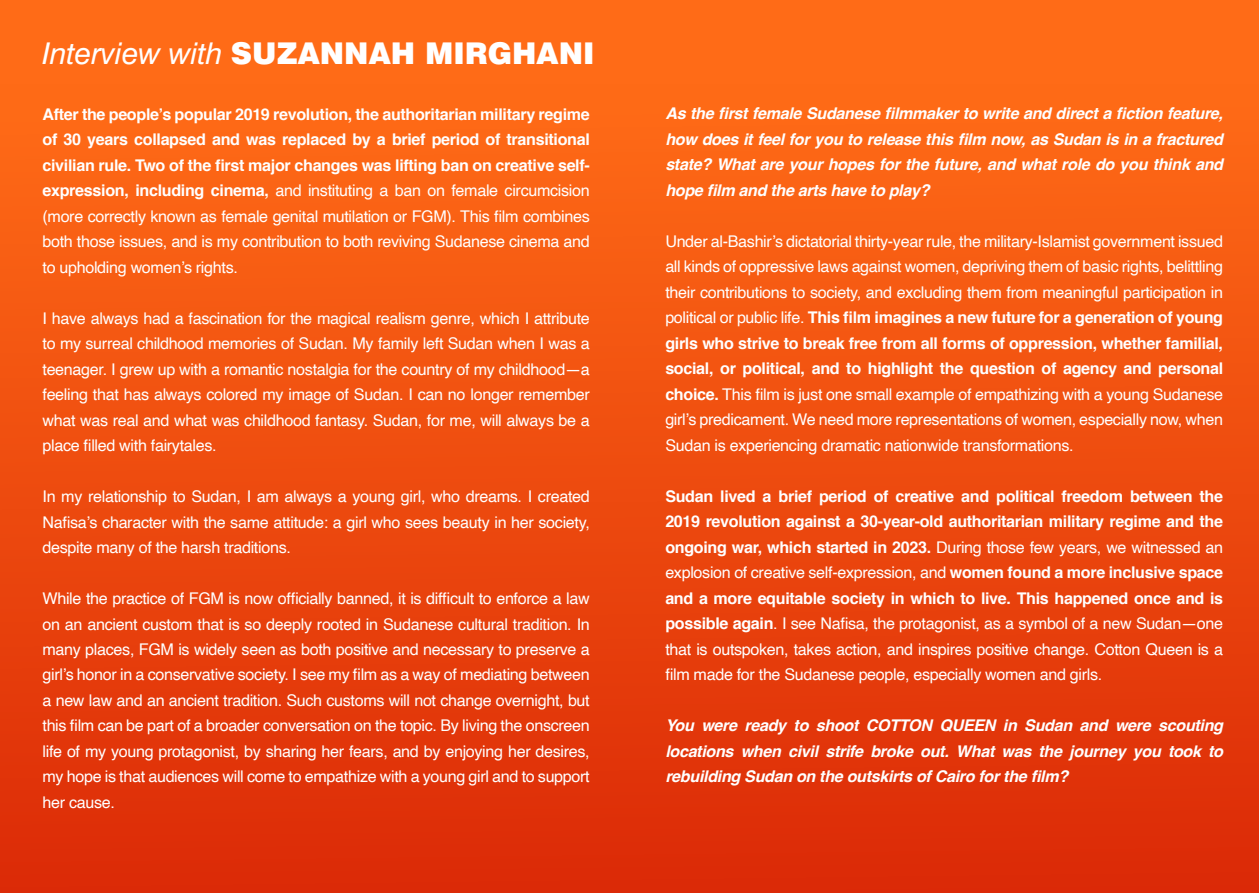
<style>
.page{position:relative;width:1259px;height:893px;background:#ff6b17}
.page>*{position:absolute;margin:0;border:0;box-sizing:border-box;transform-origin:0 0}
.t1{font:900 30px "Swiss 721 BT";color:#fff}
.t2{font:16.2px/25.5px "Helvetica";letter-spacing:-.02em;color:#fff;text-align:justify}
.t3{font:700 16.2px/25.5px "Helvetica";letter-spacing:-.02em;color:#fff;text-align:justify}
.t4{font:italic 700 16.2px/25.5px "Helvetica";letter-spacing:-.02em;color:#fff;text-align:justify}
.s1{font-weight:400;font-style:italic}
.s2{font-weight:400}
.s3{font-weight:700}
</style>
<div class="page">
<div style="left:0;top:84px;width:1259px;height:809px;background:linear-gradient(to bottom,#ff6c17,#db2a07)"></div>
<h1 class="t1" style="left:42px;top:35px;width:553px"><span class="s1">Interview with</span> SUZANNAH MIRGHANI</h1>
<p class="t3" style="left:42px;top:101px;width:549px">After the people’s popular 2019 revolution, the authoritarian military regime of 30 years collapsed and was replaced by a brief period of transitional civilian rule. Two of the first major changes was lifting ban on creative self&shy;expression, including cinema, <span class="s2">and instituting a ban on female circumcision (more correctly known as female genital mutilation or FGM). This film combines both those issues, and is my contribution to both reviving Sudanese cinema and to upholding women’s rights.</span></p>
<p class="t2" style="left:42px;top:306px;width:549px">I have always had a fascination for the magical realism genre, which I attribute to my surreal childhood memories of Sudan. My family left Sudan when I was a teenager. I grew up with a romantic nostalgia for the country of my childhood—a feeling that has always colored my image of Sudan. I can no longer remember what was real and what was childhood fantasy. Sudan, for me, will always be a place filled with fairytales.</p>
<p class="t2" style="left:42px;top:484px;width:549px">In my relationship to Sudan, I am always a young girl, who dreams. I created Nafisa’s character with the same attitude: a girl who sees beauty in her society, despite many of the harsh traditions.</p>
<p class="t2" style="left:42px;top:586px;width:549px">While the practice of FGM is now officially banned, it is difficult to enforce a law on an ancient custom that is so deeply rooted in Sudanese cultural tradition. In many places, FGM is widely seen as both positive and necessary to preserve a girl’s honor in a conservative society. I see my film as a way of mediating between a new law and an ancient tradition. Such customs will not change overnight, but this film can be part of a broader conversation on the topic. By living the onscreen life of my young protagonist, by sharing her fears, and by enjoying her desires, my hope is that audiences will come to empathize with a young girl and to support her cause.</p>
<p class="t4" style="left:665px;top:103px;width:559px">As the first female Sudanese filmmaker to write and direct a fiction feature, how does it feel for you to release this film now, as Sudan is in a fractured state? What are your hopes for the future, and what role do you think and hope film and the arts have to play?</p>
<p class="t2" style="left:665px;top:229px;width:559px">Under al-Bashir’s dictatorial thirty-year rule, the military-Islamist government issued all kinds of oppressive laws against women, depriving them of basic rights, belittling their contributions to society, and excluding them from meaningful participation in political or public life. <span class="s3">This film imagines a new future for a generation of young girls who strive to break free from all forms of oppression, whether familial, social, or political, and to highlight the question of agency and personal choice.</span> This film is just one small example of empathizing with a young Sudanese girl’s predicament. We need more representations of women, especially now, when Sudan is experiencing dramatic nationwide transformations.</p>
<p class="t3" style="left:665px;top:484px;width:559px">Sudan lived a brief period of creative and political freedom between the 2019 revolution against a 30-year-old authoritarian military regime and the ongoing war, which started in 2023. <span class="s2">During those few years, we witnessed an explosion of creative self-expression, and</span> women found a more inclusive space and a more equitable society in which to live. This happened once and is possible again<span class="s2">. I see Nafisa, the protagonist, as a symbol of a new Sudan—one that is outspoken, takes action, and inspires positive change. Cotton Queen is a film made for the Sudanese people, especially women and girls.</span></p>
<p class="t4" style="left:665px;top:715px;width:559px">You were ready to shoot COTTON QUEEN in Sudan and were scouting locations when civil strife broke out. What was the journey you took to rebuilding Sudan on the outskirts of Cairo for the film?</p>
</div>
